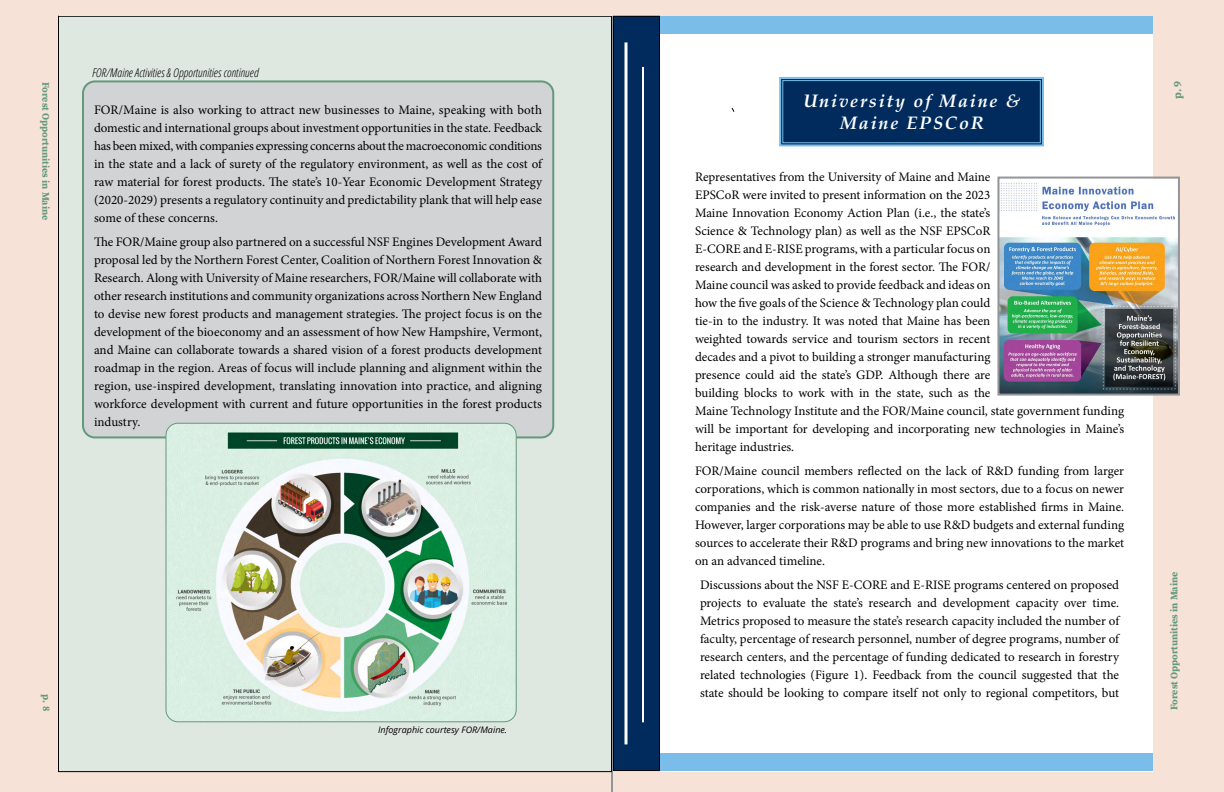
<style>
.page{position:relative;width:1224px;height:792px;background:#fff}
.page>*{position:absolute;margin:0;border:0;box-sizing:border-box;transform-origin:0 0}
.t1{font:italic 700 18px/21.6px "Palatino Linotype";letter-spacing:.1em;color:#fff;text-align:center}
.t2{font:13px/18px "Minion Pro";letter-spacing:-.005em;color:#000;text-align:justify}
.t3{font:italic 300 condensed 12px "Open Sans";color:#000}
.t4{font:700 11px "Source Serif Pro";color:#63997c}
.t5{font:700 10px "Source Serif Pro";color:#63997c}
.t6{font:italic 9px "Open Sans";color:#000}
</style>
<div class="page">
<div style="left:0;top:772px;width:1224px;height:20px;background:#f6e2d7"></div>
<div style="left:0;top:0;width:63px;height:792px;background:#f6e2d7"></div>
<div style="left:1153px;top:0;width:71px;height:792px;background:#f6e2d7"></div>
<img style="left:1000px;top:180px;width:177px;height:213px">
<div style="left:997px;top:177px;width:183px;height:219px;border:2px solid #939598"></div>
<svg style="left:779px;top:77px;width:265px;height:70px;background:#0c3868"></svg>
<div style="left:782px;top:80px;width:259px;height:63px;border:1px solid #79bde8"></div>
<hr style="left:611px;top:0;width:2px;height:792px;background:#939598">
<div style="left:58px;top:16px;width:554px;height:756px;background:#dfe7e1"></div>
<div style="left:83px;top:81px;width:470px;height:356px;background:#d1d3d4;border-radius:12px"></div>
<div style="left:82px;top:80px;width:472px;height:358px;border:2px solid #63997c;border-radius:12px"></div>
<img style="left:166px;top:423px;width:349px;height:299px">
<div style="left:166px;top:423px;width:351px;height:299px;border:1px solid #63997c;border-radius:12px"></div>
<div style="left:60px;top:0;width:1104px;height:16px;background:#f6e2d7"></div>
<div style="left:614px;top:16px;width:46px;height:755px;background:#002b5c"></div>
<div style="left:613px;top:16px;width:47px;height:755px;border:1px solid #000"></div>
<svg style="left:624px;top:42px;width:4px;height:702px;background:#bfc9d5"></svg>
<hr style="left:642px;top:67px;width:2px;height:655px;background:#fff">
<div style="left:660px;top:16px;width:493px;height:18px;background:#79bde8"></div>
<div style="left:660px;top:753px;width:493px;height:18px;background:#79bde8"></div>
<p class="t5" style="left:53px;top:82px;width:140px;rotate:90deg">Forest Opportunities in Maine</p>
<p class="t3" style="left:92px;top:64px;width:168px">FOR/Maine Activities &amp; Opportunities continued</p>
<p class="t2" style="left:94px;top:101px;width:450px">FOR/Maine is also working to attract new businesses to Maine, speaking with both domestic and international groups about investment opportunities in the state. Feedback has been mixed, with companies expressing concerns about the macroeconomic conditions in the state and a lack of surety of the regulatory environment, as well as the cost of raw material for forest products. The state’s 10-Year Economic Development Strategy (2020-2029) presents a regulatory continuity and predictability plank that will help ease some of these concerns.</p>
<p class="t2" style="left:94px;top:233px;width:450px">The FOR/Maine group also partnered on a successful NSF Engines Development Award proposal led by the Northern Forest Center, Coalition of Northern Forest Innovation &amp; Research. Along with University of Maine researchers, FOR/Maine will collaborate with other research institutions and community organizations across Northern New England to devise new forest products and management strategies. The project focus is on the development of the bioeconomy and an assessment of how New Hampshire, Vermont, and Maine can collaborate towards a shared vision of a forest products development roadmap in the region. Areas of focus will include planning and alignment within the region, use-inspired development, translating innovation into practice, and aligning workforce development with current and future opportunities in the forest products industry.</p>
<p class="t5" style="left:53px;top:694px;width:18px;rotate:90deg">p. 8</p>
<p class="t6" style="left:378px;top:723px;width:131px">Infographic courtesy FOR/Maine.</p>
<h1 class="t1" style="left:803px;top:90px;width:219px">University of Maine &amp;<br>Maine EPSCoR</h1>
<p class="t2" style="left:695px;top:168px;width:431px;text-align:left">Representatives from the University of Maine and Maine<br>EPSCoR were invited to present information on the 2023<br>Maine Innovation Economy Action Plan (i.e., the state’s<br>Science &amp; Technology plan) as well as the NSF EPSCoR<br>E-CORE and E-RISE programs, with a particular focus on<br>research and development in the forest sector. The FOR/<br>Maine council was asked to provide feedback and ideas on<br>how the five goals of the Science &amp; Technology plan could<br>tie-in to the industry. It was noted that Maine has been<br>weighted towards service and tourism sectors in recent<br>decades and a pivot to building a stronger manufacturing<br>presence could aid the state’s GDP. Although there are<br>building blocks to work with in the state, such as the<br>Maine Technology Institute and the FOR/Maine council, state government funding will be important for developing and incorporating new technologies in Maine’s heritage industries.</p>
<p class="t2" style="left:695px;top:462px;width:431px">FOR/Maine council members reflected on the lack of R&amp;D funding from larger corporations, which is common nationally in most sectors, due to a focus on newer companies and the risk-averse nature of those more established firms in Maine.<br>However, larger corporations may be able to use R&amp;D budgets and external funding sources to accelerate their R&amp;D programs and bring new innovations to the market on an advanced timeline.</p>
<p class="t2" style="left:700px;top:576px;width:421px">Discussions about the NSF E-CORE and E-RISE programs centered on proposed projects to evaluate the state’s research and development capacity over time.<br>Metrics proposed to measure the state’s research capacity included the number of faculty, percentage of research personnel, number of degree programs, number of research centers, and the percentage of funding dedicated to research in forestry related technologies (Figure 1). Feedback from the council suggested that the state should be looking to compare itself not only to regional competitors, but</p>
<p class="t4" style="left:1170px;top:99px;width:20px;rotate:-90deg">p. 9</p>
<p class="t5" style="left:1167px;top:710px;width:140px;rotate:-90deg">Forest Opportunities in Maine</p>
</div>
